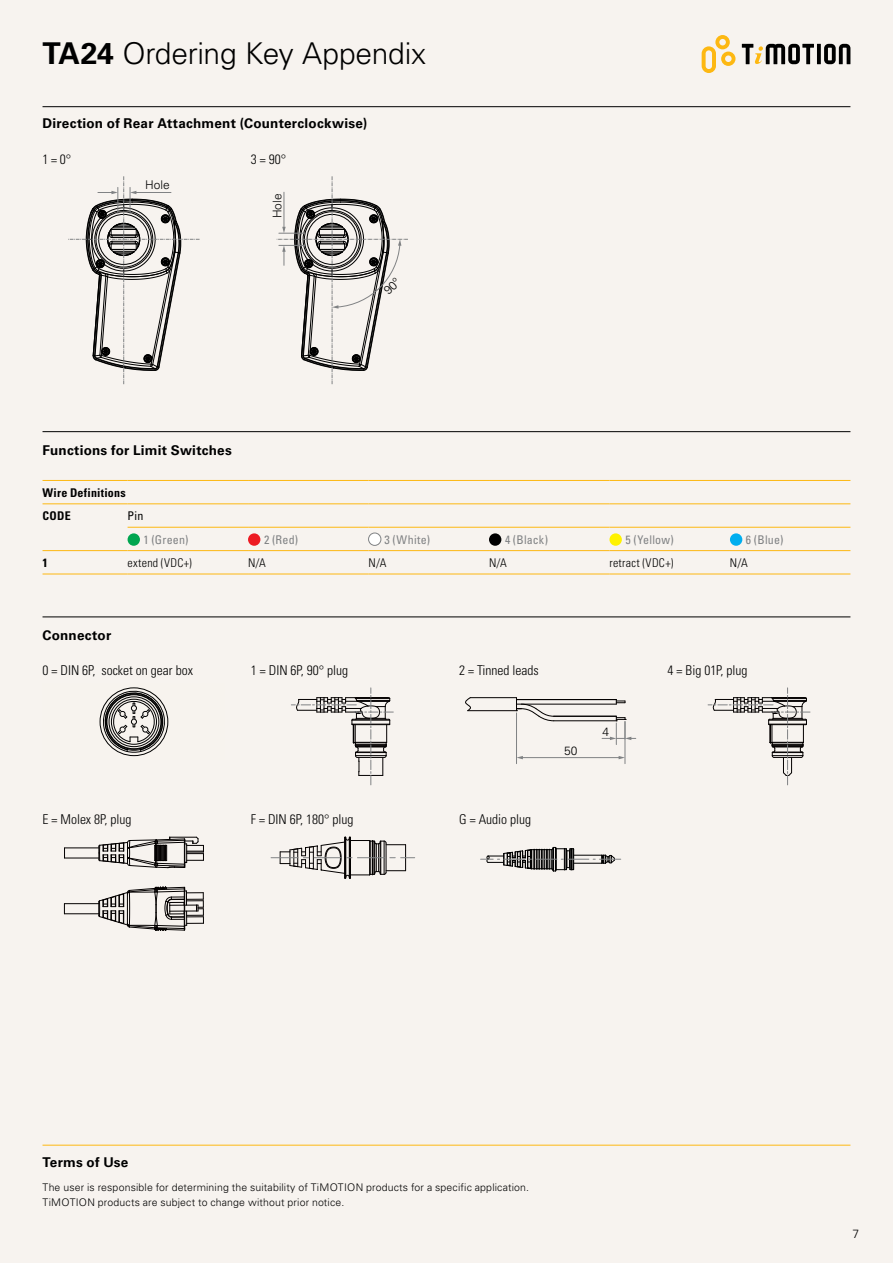
<style>
.page{position:relative;width:893px;height:1263px;background:#f7f3ef}
.page>*{position:absolute;margin:0;border:0;box-sizing:border-box;transform-origin:0 0}
.t1{font:300 30px "Univers LT Std";letter-spacing:-.01em;color:#000}
.t2{font:300 condensed 13.5px "Univers LT Std";color:#000}
.t3{font:700 13.5px "Univers LT Std";letter-spacing:.015em;color:#000}
.t4{font:condensed 12px "Univers LT Std";letter-spacing:.02em;color:#808284}
.t5{font:300 condensed 12px "Univers LT Std";letter-spacing:.02em;color:#000}
.t6{font:700 condensed 12px/23.4px "Univers LT Std";letter-spacing:.02em;color:#000}
.t7{font:300 12px "Univers LT Std";color:#000}
.t8{font:condensed 12px "Univers LT Std";color:#000}
.t9{font:300 10.5px/15px "Univers LT Std";letter-spacing:.015em;color:#000}
.s1{font-weight:700}
</style>
<div class="page">
<svg style="left:702px;top:35px;width:33px;height:38px"></svg>
<svg style="left:817px;top:44px;width:4px;height:20px"></svg>
<svg style="left:824px;top:44px;width:26px;height:20px"></svg>
<svg style="left:742px;top:44px;width:72px;height:20px"></svg>
<hr style="left:43px;top:106px;width:807px;height:1px;background:#000">
<hr style="left:43px;top:431px;width:807px;height:1px;background:#000">
<hr style="left:43px;top:550px;width:85px;height:1px;background:#fdb812">
<hr style="left:43px;top:480px;width:85px;height:1px;background:#fdb812">
<hr style="left:128px;top:480px;width:120px;height:1px;background:#fdb812">
<hr style="left:248px;top:480px;width:121px;height:1px;background:#fdb812">
<hr style="left:369px;top:480px;width:120px;height:1px;background:#fdb812">
<hr style="left:489px;top:480px;width:120px;height:1px;background:#fdb812">
<hr style="left:609px;top:480px;width:121px;height:1px;background:#fdb812">
<hr style="left:730px;top:480px;width:120px;height:1px;background:#fdb812">
<hr style="left:43px;top:504px;width:85px;height:1px;background:#fdb812">
<hr style="left:128px;top:504px;width:120px;height:1px;background:#fdb812">
<hr style="left:248px;top:504px;width:121px;height:1px;background:#fdb812">
<hr style="left:369px;top:504px;width:120px;height:1px;background:#fdb812">
<hr style="left:489px;top:504px;width:120px;height:1px;background:#fdb812">
<hr style="left:609px;top:504px;width:121px;height:1px;background:#fdb812">
<hr style="left:730px;top:504px;width:120px;height:1px;background:#fdb812">
<hr style="left:128px;top:527px;width:120px;height:1px;background:#fdb812">
<hr style="left:248px;top:527px;width:121px;height:1px;background:#fdb812">
<hr style="left:369px;top:527px;width:120px;height:1px;background:#fdb812">
<hr style="left:489px;top:527px;width:120px;height:1px;background:#fdb812">
<hr style="left:609px;top:527px;width:121px;height:1px;background:#fdb812">
<hr style="left:730px;top:527px;width:120px;height:1px;background:#fdb812">
<hr style="left:128px;top:550px;width:120px;height:1px;background:#fdb812">
<hr style="left:248px;top:550px;width:121px;height:1px;background:#fdb812">
<hr style="left:369px;top:550px;width:120px;height:1px;background:#fdb812">
<hr style="left:489px;top:550px;width:120px;height:1px;background:#fdb812">
<hr style="left:609px;top:550px;width:121px;height:1px;background:#fdb812">
<hr style="left:730px;top:550px;width:120px;height:1px;background:#fdb812">
<hr style="left:43px;top:574px;width:85px;height:1px;background:#fdb812">
<hr style="left:128px;top:574px;width:120px;height:1px;background:#fdb812">
<hr style="left:248px;top:574px;width:121px;height:1px;background:#fdb812">
<hr style="left:369px;top:574px;width:120px;height:1px;background:#fdb812">
<hr style="left:489px;top:574px;width:120px;height:1px;background:#fdb812">
<hr style="left:609px;top:574px;width:121px;height:1px;background:#fdb812">
<hr style="left:730px;top:574px;width:120px;height:1px;background:#fdb812">
<div style="left:248px;top:533px;width:12px;height:13px;background:#ed1b23;border-radius:50%"></div>
<div style="left:128px;top:533px;width:12px;height:13px;background:#00a650;border-radius:50%"></div>
<div style="left:369px;top:533px;width:12px;height:12px;background:#fff;border-radius:50%"></div>
<div style="left:368px;top:533px;width:13px;height:13px;border:1px solid #808284;border-radius:50%"></div>
<div style="left:489px;top:533px;width:12px;height:13px;background:#000;border-radius:50%"></div>
<div style="left:609px;top:533px;width:13px;height:13px;background:#fff200;border-radius:50%"></div>
<div style="left:730px;top:533px;width:12px;height:13px;background:#00aeef;border-radius:50%"></div>
<hr style="left:43px;top:617px;width:807px;height:1px;background:#000">
<svg style="left:291px;top:688px;width:102px;height:97px"></svg>
<hr style="left:470px;top:697px;width:46px;height:1px;background:#030000">
<hr style="left:468px;top:710px;width:48px;height:1px;background:#030000">
<svg style="left:465px;top:697px;width:6px;height:14px"></svg>
<hr style="left:554px;top:720px;width:62px;height:1px;background:#030000">
<hr style="left:554px;top:716px;width:62px;height:1px;background:#030000">
<hr style="left:516px;top:699px;width:100px;height:1px;background:#030000">
<hr style="left:516px;top:704px;width:100px;height:1px;background:#030000">
<svg style="left:616px;top:699px;width:10px;height:5px"></svg>
<svg style="left:516px;top:698px;width:38px;height:23px"></svg>
<hr style="left:516px;top:713px;width:1px;height:51px;background:#808284">
<hr style="left:625px;top:721px;width:1px;height:43px;background:#808284">
<hr style="left:522px;top:757px;width:98px;height:1px;background:#808284">
<svg style="left:517px;top:756px;width:6px;height:3px"></svg>
<svg style="left:619px;top:756px;width:6px;height:3px"></svg>
<svg style="left:602px;top:716px;width:34px;height:28px"></svg>
<svg style="left:708px;top:688px;width:102px;height:97px"></svg>
<hr style="left:64px;top:903px;width:35px;height:1px;background:#030000">
<hr style="left:64px;top:913px;width:35px;height:1px;background:#030000">
<hr style="left:65px;top:848px;width:34px;height:1px;background:#030000">
<hr style="left:65px;top:858px;width:34px;height:1px;background:#030000">
<svg style="left:99px;top:837px;width:105px;height:31px"></svg>
<svg style="left:98px;top:886px;width:106px;height:45px"></svg>
<svg style="left:271px;top:837px;width:144px;height:42px"></svg>
<svg style="left:481px;top:847px;width:140px;height:25px"></svg>
<hr style="left:43px;top:1145px;width:807px;height:1px;background:#fdb812">
<svg style="left:100px;top:688px;width:67px;height:64px"></svg>
<svg style="left:68px;top:176px;width:132px;height:209px"></svg>
<svg style="left:277px;top:176px;width:131px;height:209px"></svg>
<h1 class="t1" style="left:43px;top:36px;width:385px"><span class="s1">TA24</span> Ordering Key Appendix</h1>
<p class="t3" style="left:43px;top:116px;width:326px">Direction of Rear Attachment (Counterclockwise)</p>
<p class="t2" style="left:43px;top:151px;width:30px">1 = 0°</p>
<p class="t2" style="left:251px;top:151px;width:37px">3 = 90°</p>
<p class="t7" style="left:145px;top:178px;width:26px">Hole</p>
<p class="t7" style="left:270px;top:218px;width:26px;rotate:-90deg">Hole</p>
<p class="t3" style="left:43px;top:442px;width:191px">Functions for Limit Switches</p>
<p class="t6" style="left:43px;top:481px;width:85px">Wire Definitions<br>CODE</p>
<p class="t8" style="left:128px;top:508px;width:17px">Pin</p>
<p class="t4" style="left:144px;top:532px;width:46px">1 (Green)</p>
<p class="t4" style="left:264px;top:532px;width:36px">2 (Red)</p>
<p class="t4" style="left:384px;top:532px;width:47px">3 (White)</p>
<p class="t4" style="left:505px;top:532px;width:45px">4 (Black)</p>
<p class="t4" style="left:625px;top:532px;width:50px">5 (Yellow)</p>
<p class="t4" style="left:746px;top:532px;width:39px">6 (Blue)</p>
<p class="t6" style="left:43px;top:551px;width:7px">1</p>
<p class="t5" style="left:128px;top:556px;width:66px">extend (VDC+)</p>
<p class="t5" style="left:248px;top:556px;width:19px">N/A</p>
<p class="t5" style="left:368px;top:556px;width:19px">N/A</p>
<p class="t5" style="left:489px;top:556px;width:19px">N/A</p>
<p class="t5" style="left:609px;top:556px;width:66px">retract (VDC+)</p>
<p class="t5" style="left:730px;top:556px;width:19px">N/A</p>
<p class="t3" style="left:43px;top:627px;width:70px">Connector</p>
<p class="t2" style="left:43px;top:662px;width:152px">0 = DIN 6P, socket on gear box</p>
<p class="t2" style="left:43px;top:811px;width:90px">E = Molex 8P, plug</p>
<p class="t2" style="left:251px;top:662px;width:99px">1 = DIN 6P, 90° plug</p>
<p class="t2" style="left:251px;top:811px;width:104px">F = DIN 6P, 180° plug</p>
<p class="t2" style="left:459px;top:662px;width:81px">2 = Tinned leads</p>
<p class="t2" style="left:668px;top:662px;width:81px">4 = Big 01P, plug</p>
<p class="t2" style="left:459px;top:811px;width:73px">G = Audio plug</p>
<p class="t7" style="left:564px;top:743px;width:15px">50</p>
<p class="t7" style="left:602px;top:724px;width:8px">4</p>
<p class="t3" style="left:43px;top:1155px;width:87px">Terms of Use</p>
<p class="t9" style="left:43px;top:1179px;width:488px">The user is responsible for determining the suitability of TiMOTION products for a specific application.<br>TiMOTION products are subject to change without prior notice.</p>
<p class="t7" style="left:852px;top:1226px;width:8px">7</p>
</div>
